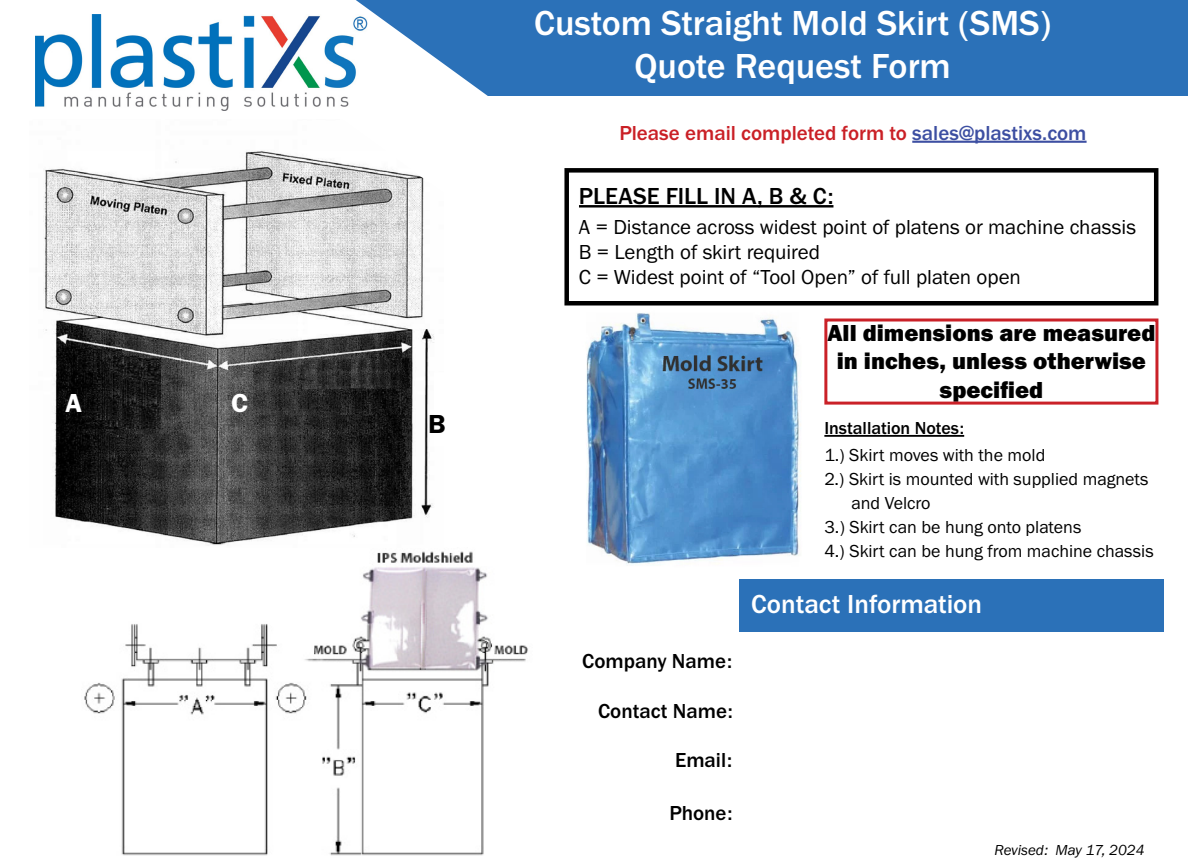
<style>
.page{position:relative;width:1188px;height:864px;background:#fff}
.page>*{position:absolute;margin:0;border:0;box-sizing:border-box;transform-origin:0 0}
.t1{font:500 36px/43.2px "Franklin Gothic URW";color:#fff;text-align:center}
.t2{font:500 27px "Franklin Gothic URW";color:#fff}
.t3{font:27px "Franklin Gothic URW Dem";color:#fff}
.t4{font:27px "Franklin Gothic URW Dem";color:#000}
.t5{font:24px/28.8px "Franklin Gothic URW Hea";color:#000;text-align:center}
.t6{font:500 24px "Franklin Gothic URW";color:#000}
.t7{font:21px/25.2px "Franklin Gothic URW Boo";color:#000}
.t8{font:500 21px "Franklin Gothic URW";color:#ca2026}
.t9{font:500 21px "Franklin Gothic URW";color:#000}
.t10{font:18px "Franklin Gothic URW Boo";color:#000}
.t11{font:500 18px "Franklin Gothic URW";color:#000}
.t12{font:15px "Franklin Gothic URW Boo Ita";color:#000}
.s1{color:#3d4fa2}
</style>
<div class="page">
<img style="left:84px;top:551px;width:444px;height:305px">
<img style="left:43px;top:161px;width:391px;height:384px">
<div style="left:341px;top:0;width:847px;height:95px;background:#2b71b8"></div>
<svg style="left:229px;top:0;width:289px;height:202px"></svg>
<img style="left:35px;top:15px;width:332px;height:95px">
<div style="left:739px;top:579px;width:424px;height:52px;background:#2b71b8"></div>
<hr style="left:912px;top:141px;width:175px;height:2px;background:#3d4fa2">
<img style="left:586px;top:313px;width:245px;height:252px">
<hr style="left:824px;top:435px;width:140px;height:2px;background:#000">
<div style="left:564px;top:168px;width:594px;height:138px;border:4px solid #000"></div>
<hr style="left:579px;top:205px;width:254px;height:3px;background:#000">
<div style="left:824px;top:319px;width:334px;height:86px;border:3px solid #ca2128"></div>
<h2 class="t3" style="left:66px;top:386px;width:18px">A</h2>
<h2 class="t3" style="left:231px;top:386px;width:18px">C</h2>
<h2 class="t4" style="left:428px;top:407px;width:19px">B</h2>
<h1 class="t1" style="left:534px;top:0;width:518px">Custom Straight Mold Skirt (SMS)<br>Quote Request Form</h1>
<p class="t8" style="left:619px;top:120px;width:469px">Please email completed form to <span class="s1">sales@plastixs.com</span></p>
<h3 class="t6" style="left:579px;top:181px;width:256px">PLEASE FILL IN A, B &amp; C:</h3>
<p class="t7" style="left:579px;top:214px;width:559px">A = Distance across widest point of platens or machine chassis<br>B = Length of skirt required<br>C = Widest point of “Tool Open” of full platen open</p>
<h3 class="t5" style="left:827px;top:317px;width:330px">All dimensions are measured in inches, unless otherwise specified</h3>
<p class="t11" style="left:824px;top:417px;width:141px">Installation Notes:</p>
<p class="t10" style="left:824px;top:444px;width:222px">1.) Skirt moves with the mold</p>
<p class="t10" style="left:824px;top:468px;width:326px">2.) Skirt is mounted with supplied magnets</p>
<p class="t10" style="left:851px;top:492px;width:81px">and Velcro</p>
<p class="t10" style="left:824px;top:516px;width:258px">3.) Skirt can be hung onto platens</p>
<p class="t10" style="left:824px;top:540px;width:331px">4.) Skirt can be hung from machine chassis</p>
<p class="t9" style="left:582px;top:648px;width:151px">Company Name:</p>
<p class="t9" style="left:598px;top:698px;width:136px">Contact Name:</p>
<p class="t9" style="left:675px;top:747px;width:59px">Email:</p>
<p class="t9" style="left:669px;top:800px;width:65px">Phone:</p>
<h2 class="t2" style="left:751px;top:587px;width:233px">Contact Information</h2>
<p class="t12" style="left:994px;top:841px;width:152px">Revised: May 17, 2024</p>
</div>
